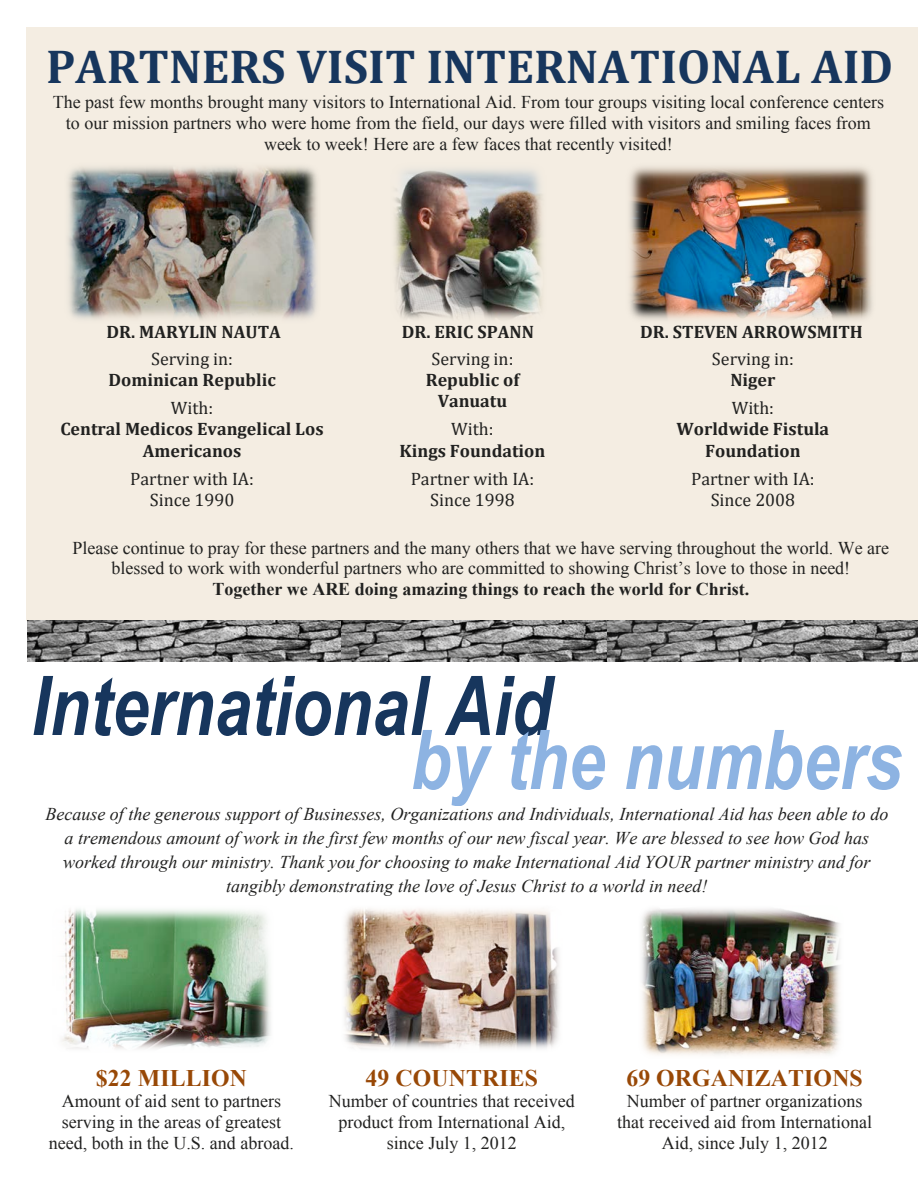
<style>
.page{position:relative;width:918px;height:1188px;background:#fff}
.page>*{position:absolute;margin:0;border:0;box-sizing:border-box;transform-origin:0 0}
.t1{font:italic 700 82.5px "Arial";color:#17365d;scale:.8 1}
.t2{font:italic 700 82.5px "Arial";color:#8db3e2;scale:.8 1}
.t3{font:700 47.85px "Cambria";color:#17365d}
.t4{font:700 23.7px "Times New Roman";letter-spacing:.005em;color:#984806}
.t5{font:18px/20.9px "Times New Roman";color:#212120;text-align:center}
.t6{font:italic 18px/24.2px "Times New Roman";color:#212120;text-align:center}
.t7{font:700 18px/21.3px "Cambria";color:#212120;text-align:center}
.t8{font:18px/21.3px "Cambria";color:#212120;text-align:center}
.s1{font-weight:400}
.s2{font-weight:700}
</style>
<div class="page">
<div style="left:27px;top:27px;width:891px;height:594px;background:#f4ede2"></div>
<hr style="left:917px;top:351px;width:1px;height:810px;background:#ddd8c2">
<img style="left:340px;top:621px;width:268px;height:40px">
<img style="left:608px;top:621px;width:310px;height:40px">
<img style="left:27px;top:621px;width:313px;height:40px">
<img style="left:62px;top:909px;width:209px;height:140px">
<img style="left:641px;top:908px;width:199px;height:147px">
<img style="left:344px;top:909px;width:216px;height:140px">
<img style="left:394px;top:169px;width:149px;height:151px">
<img style="left:67px;top:166px;width:251px;height:154px">
<img style="left:629px;top:167px;width:244px;height:153px">
<p class="t3" style="left:46px;top:33px;width:849px">PARTNERS VISIT INTERNATIONAL AID</p>
<p class="t5" style="left:53px;top:92px;width:833px">The past few months brought many visitors to International Aid. From tour groups visiting local conference centers to our mission partners who were home from the field, our days were filled with visitors and smiling faces from week to week! Here are a few faces that recently visited!</p>
<p class="t7" style="left:107px;top:321px;width:176px">DR. MARYLIN NAUTA</p>
<p class="t7" style="left:402px;top:321px;width:134px">DR. ERIC SPANN</p>
<p class="t7" style="left:640px;top:321px;width:224px">DR. STEVEN ARROWSMITH</p>
<p class="t7" style="left:108px;top:348px;width:169px"><span class="s1">Serving in:<br></span>Dominican Republic</p>
<p class="t7" style="left:60px;top:397px;width:265px"><span class="s1">With:<br></span>Central Medicos Evangelical Los<br>Americanos</p>
<p class="t8" style="left:130px;top:468px;width:125px">Partner with IA:<br>Since 1990</p>
<p class="t7" style="left:426px;top:348px;width:95px"><span class="s1">Serving in:<br></span>Republic of<br>Vanuatu</p>
<p class="t7" style="left:400px;top:418px;width:147px"><span class="s1">With:<br></span>Kings Foundation</p>
<p class="t8" style="left:411px;top:468px;width:125px">Partner with IA:<br>Since 1998</p>
<p class="t8" style="left:712px;top:348px;width:83px">Serving in:<br><span class="s2">Niger</span></p>
<p class="t7" style="left:677px;top:397px;width:154px"><span class="s1">With:<br></span>Worldwide Fistula<br>Foundation</p>
<p class="t8" style="left:691px;top:468px;width:125px">Partner with IA:<br>Since 2008</p>
<p class="t5" style="left:72px;top:537px;width:818px">Please continue to pray for these partners and the many others that we have serving throughout the world. We are blessed to work with wonderful partners who are committed to showing Christ’s love to those in need!<br><span class="s2">Together we ARE doing amazing things to reach the world for Christ.</span></p>
<p class="t1" style="left:31px;top:657px;width:652px">International Aid</p>
<p class="t2" style="left:411px;top:711px;width:616px">by the numbers</p>
<p class="t6" style="left:45px;top:801px;width:844px">Because of the generous support of Businesses, Organizations and Individuals, International Aid has been able to do a tremendous amount of work in the first few months of our new fiscal year. We are blessed to see how God has worked through our ministry. Thank you for choosing to make International Aid YOUR partner ministry and for tangibly demonstrating the love of Jesus Christ to a world in need!</p>
<p class="t4" style="left:96px;top:1061px;width:153px">$22 MILLION</p>
<p class="t5" style="left:49px;top:1091px;width:246px">Amount of aid sent to partners serving in the areas of greatest need, both in the U.S. and abroad.</p>
<p class="t4" style="left:365px;top:1061px;width:174px">49 COUNTRIES</p>
<p class="t5" style="left:329px;top:1091px;width:247px">Number of countries that received product from International Aid, since July 1, 2012</p>
<p class="t4" style="left:626px;top:1061px;width:238px">69 ORGANIZATIONS</p>
<p class="t5" style="left:617px;top:1091px;width:256px">Number of partner organizations that received aid from International<br>Aid, since July 1, 2012</p>
</div>
